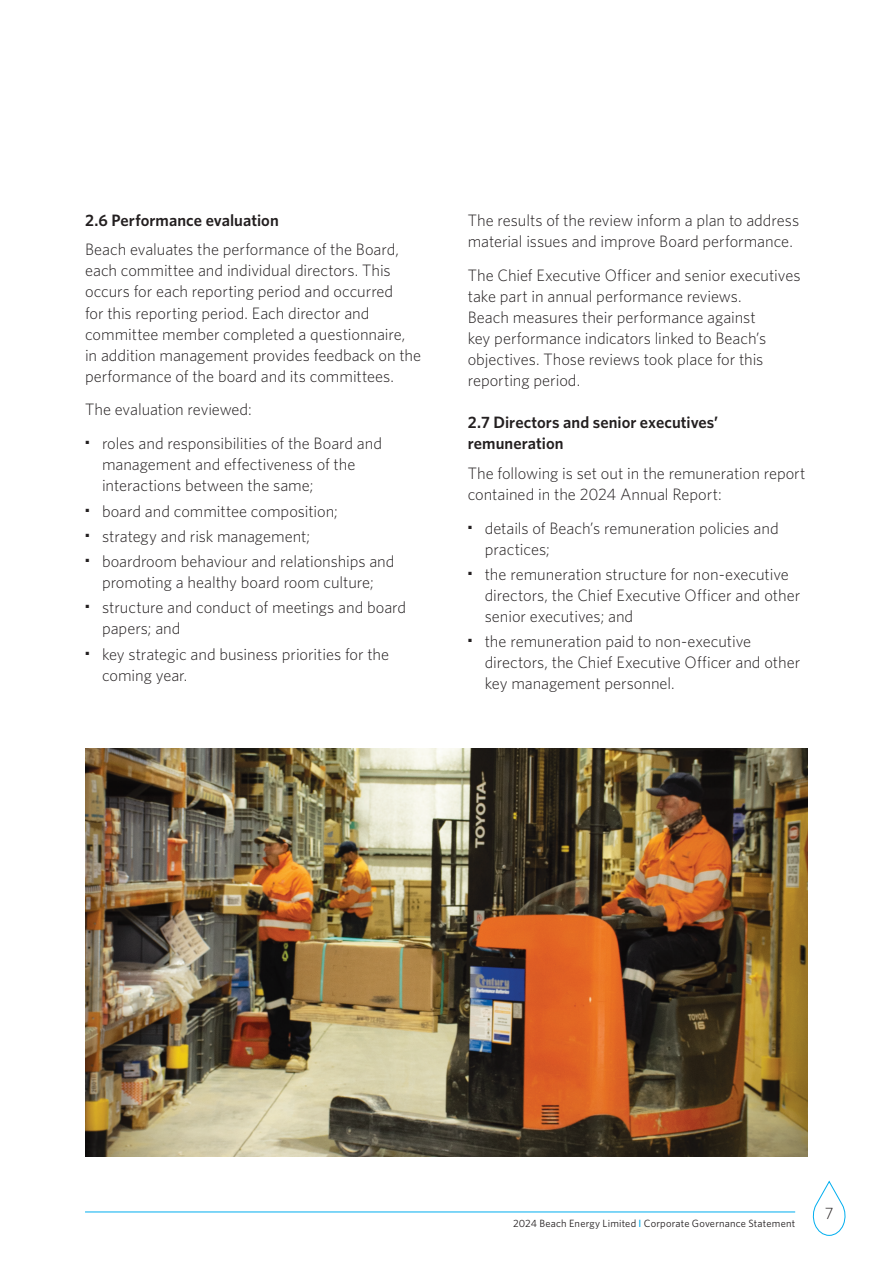
<style>
.page{position:relative;width:893px;height:1263px;background:#fff}
.page>*{position:absolute;margin:0;border:0;box-sizing:border-box;transform-origin:0 0}
.H4_Body_Copy{font:300 16.5px/21px "Whitney";letter-spacing:-.005em;color:#231f20}
.H3_Subheadings{font:600 16.5px/21px "Whitney";letter-spacing:.005em;color:#231f20}
.t1{font:10.5px "Whitney";letter-spacing:.02em;color:#231f20}
.s1{font-weight:900}
.s2{font-weight:500;color:#00aeef}
</style>
<div class="page">
<hr style="left:85px;top:1212px;width:710px;height:1px;background:#00aeef">
<svg style="left:812px;top:1180px;width:34px;height:56px"></svg>
<img style="left:85px;top:748px;width:723px;height:409px">
<p class="H3_Subheadings" style="left:85px;top:209px;width:195px">2.6 Performance evaluation</p>
<p class="H4_Body_Copy" style="left:85px;top:239px;width:338px">Beach evaluates the performance of the Board, each committee and individual directors. This occurs for each reporting period and occurred<br>for this reporting period. Each director and committee member completed a questionnaire, in addition management provides feedback on the performance of the board and its committees.</p>
<p class="H4_Body_Copy" style="left:85px;top:399px;width:168px">The evaluation reviewed:</p>
<p class="H4_Body_Copy" style="left:102px;top:432px;width:282px;text-indent:-17px"><span class="s1">·</span> roles and responsibilities of the Board and management and effectiveness of the interactions between the same;</p>
<p class="H4_Body_Copy" style="left:85px;top:500px;width:254px"><span class="s1">·</span> board and committee composition;</p>
<p class="H4_Body_Copy" style="left:85px;top:525px;width:227px"><span class="s1">·</span> strategy and risk management;</p>
<p class="H4_Body_Copy" style="left:85px;top:550px;width:311px;text-align:center"><span class="s1">·</span> boardroom behaviour and relationships and promoting a healthy board room culture;</p>
<p class="H4_Body_Copy" style="left:102px;top:596px;width:306px;text-indent:-17px"><span class="s1">·</span> structure and conduct of meetings and board papers; and</p>
<p class="H4_Body_Copy" style="left:102px;top:643px;width:289px;text-indent:-17px"><span class="s1">·</span> key strategic and business priorities for the coming year.</p>
<p class="H4_Body_Copy" style="left:468px;top:209px;width:333px">The results of the review inform a plan to address material issues and improve Board performance.</p>
<p class="H4_Body_Copy" style="left:468px;top:264px;width:334px">The Chief Executive Officer and senior executives take part in annual performance reviews.<br>Beach measures their performance against<br>key performance indicators linked to Beach’s objectives. Those reviews took place for this reporting period.</p>
<p class="H3_Subheadings" style="left:468px;top:412px;width:252px">2.7 Directors and senior executives’ remuneration</p>
<p class="H4_Body_Copy" style="left:468px;top:462px;width:339px">The following is set out in the remuneration report contained in the 2024 Annual Report:</p>
<p class="H4_Body_Copy" style="left:485px;top:517px;width:295px;text-indent:-17px"><span class="s1">·</span> details of Beach’s remuneration policies and practices;</p>
<p class="H4_Body_Copy" style="left:485px;top:563px;width:317px;text-indent:-17px"><span class="s1">·</span> the remuneration structure for non-executive directors, the Chief Executive Officer and other senior executives; and</p>
<p class="H4_Body_Copy" style="left:485px;top:630px;width:317px;text-indent:-17px"><span class="s1">·</span> the remuneration paid to non-executive directors, the Chief Executive Officer and other key management personnel.</p>
<p class="t1" style="left:513px;top:1217px;width:284px">2024 Beach Energy Limited <span class="s2">I</span> Corporate Governance Statement</p>
<p class="H4_Body_Copy" style="left:825px;top:1202px;width:10px">7</p>
</div>
